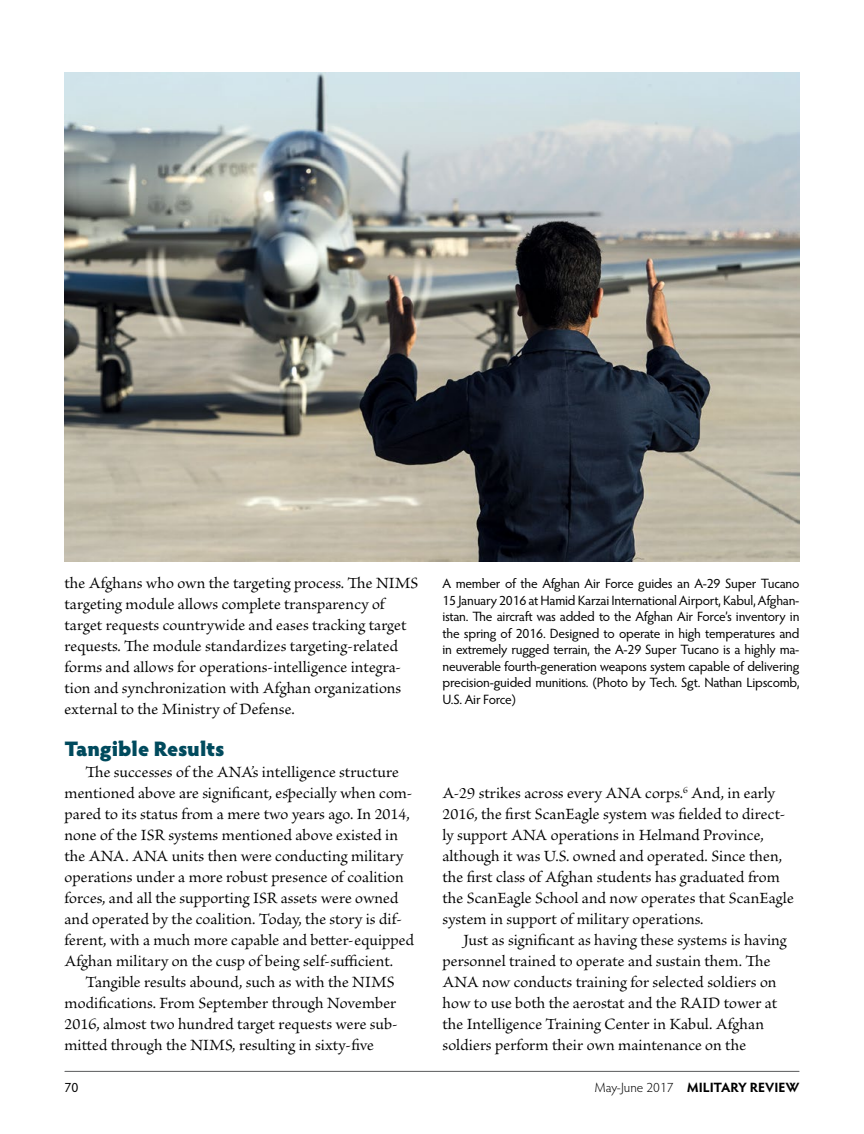
<style>
.page{position:relative;width:864px;height:1134px;background:#fff}
.page>*{position:absolute;margin:0;border:0;box-sizing:border-box;transform-origin:0 0}
.Subhead_New{font:900 21px "Hypatia Sans Pro";letter-spacing:-.01em;color:#004a5d}
.body{font:16.5px/21px "Brioso Pro";color:#000}
.cutline{font:13.5px/16.5px "Hypatia Sans Pro";letter-spacing:-.015em;color:#000;text-align:justify}
.t1{font:700 13.5px "Hypatia Sans Pro";letter-spacing:-.005em;color:#000}
.s1{font-weight:300}
</style>
<div class="page">
<hr style="left:65px;top:1071px;width:734px;height:1px;background:#58595b">
<img style="left:64px;top:72px;width:736px;height:490px">
<p class="body" style="left:64px;top:573px;width:355px">the Afghans who own the targeting process. The NIMS targeting module allows complete transparency of target requests countrywide and eases tracking target requests. The module standardizes targeting-related forms and allows for operations-intelligence integra&shy;tion and synchronization with Afghan organizations external to the Ministry of Defense.</p>
<p class="Subhead_New" style="left:64px;top:733px;width:162px">Tangible Results</p>
<p class="body" style="left:64px;top:762px;width:351px;text-indent:21px">The successes of the ANA’s intelligence structure mentioned above are significant, especially when com&shy;pared to its status from a mere two years ago. In 2014, none of the ISR systems mentioned above existed in the ANA. ANA units then were conducting military operations under a more robust presence of coalition forces, and all the supporting ISR assets were owned and operated by the coalition. Today, the story is dif&shy;ferent, with a much more capable and better-equipped Afghan military on the cusp of being self-sufficient.</p>
<p class="body" style="left:64px;top:972px;width:335px;text-indent:21px">Tangible results abound, such as with the NIMS modifications. From September through November 2016, almost two hundred target requests were sub&shy;mitted through the NIMS, resulting in sixty-five</p>
<p class="cutline" style="left:442px;top:575px;width:359px">A member of the Afghan Air Force guides an A-29 Super Tucano 15 January 2016 at Hamid Karzai International Airport, Kabul, Afghan&shy;istan. The aircraft was added to the Afghan Air Force’s inventory in the spring of 2016. Designed to operate in high temperatures and in extremely rugged terrain, the A-29 Super Tucano is a highly ma&shy;neuverable fourth-generation weapons system capable of delivering precision-guided munitions. (Photo by Tech. Sgt. Nathan Lipscomb, U.S. Air Force)</p>
<p class="body" style="left:442px;top:783px;width:353px">A-29 strikes across every ANA corps.<sup>6</sup> And, in early 2016, the first ScanEagle system was fielded to direct&shy;ly support ANA operations in Helmand Province, although it was U.S. owned and operated. Since then, the first class of Afghan students has graduated from the ScanEagle School and now operates that ScanEagle system in support of military operations.</p>
<p class="body" style="left:442px;top:930px;width:346px;text-indent:21px">Just as significant as having these systems is having personnel trained to operate and sustain them. The ANA now conducts training for selected soldiers on how to use both the aerostat and the RAID tower at the Intelligence Training Center in Kabul. Afghan soldiers perform their own maintenance on the</p>
<p class="cutline" style="left:64px;top:1079px;width:15px">70</p>
<p class="t1" style="left:595px;top:1078px;width:206px"><span class="s1">May-June 2017</span> MILITARY REVIEW</p>
</div>
